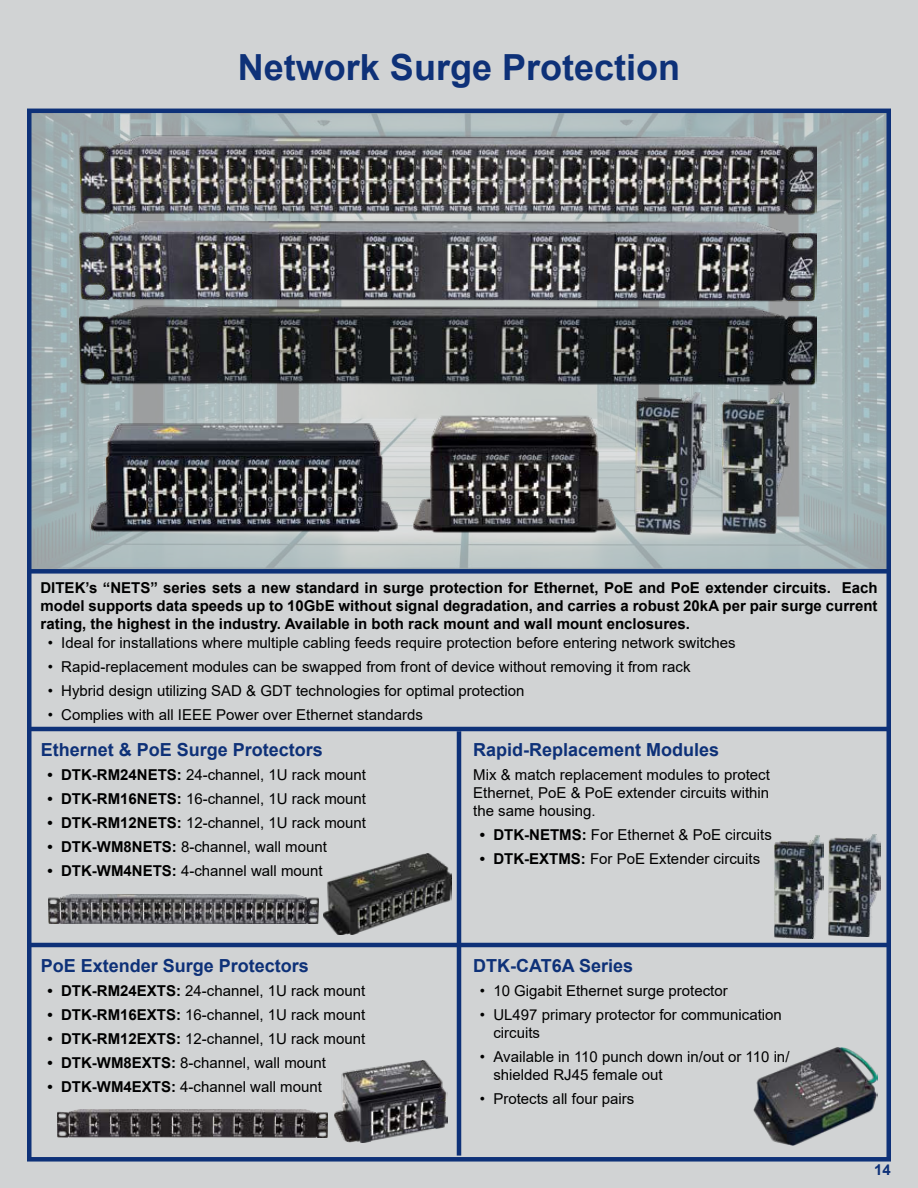
<style>
.page{position:relative;width:918px;height:1188px;background:#d1d3d4}
.page>*{position:absolute;margin:0;border:0;box-sizing:border-box;transform-origin:0 0}
.t1{font:700 36px "Arial";color:#0e3178}
.t2{font:700 18px "Arial";color:#0e3178}
.t3{font:15px/18px "Arial";color:#000}
.t4{font:700 15px/18px "Arial";color:#000;text-align:justify}
.t5{font:700 15px "Arial";color:#0e3178}
.s1{font-weight:700}
</style>
<div class="page">
<img style="left:33px;top:115px;width:852px;height:454px">
<div style="left:27px;top:109px;width:864px;height:1053px;border:5px solid #0e3178"></div>
<hr style="left:457px;top:731px;width:4px;height:425px;background:#0e3178">
<hr style="left:30px;top:943px;width:858px;height:4px;background:#0e3178">
<hr style="left:30px;top:727px;width:858px;height:4px;background:#0e3178">
<div style="left:30px;top:569px;width:858px;height:5px;background:#0e3178"></div>
<img style="left:79px;top:127px;width:737px;height:421px">
<img style="left:49px;top:894px;width:270px;height:29px">
<img style="left:58px;top:1109px;width:270px;height:29px">
<img style="left:335px;top:1060px;width:112px;height:82px">
<img style="left:324px;top:853px;width:128px;height:81px">
<img style="left:774px;top:836px;width:50px;height:102px">
<img style="left:829px;top:834px;width:51px;height:103px">
<img style="left:753px;top:1047px;width:125px;height:98px">
<h1 class="t1" style="left:238px;top:54px;width:444px">Network Surge Protection</h1>
<p class="t4" style="left:40px;top:580px;width:839px">DITEK’s “NETS” series sets a new standard in surge protection for Ethernet, PoE and PoE extender circuits. Each model supports data speeds up to 10GbE without signal degradation, and carries a robust 20kA per pair surge current rating, the highest in the industry. Available in both rack mount and wall mount enclosures.</p>
<p class="t3" style="left:48px;top:635px;width:689px">• Ideal for installations where multiple cabling feeds require protection before entering network switches</p>
<p class="t3" style="left:48px;top:659px;width:644px">• Rapid-replacement modules can be swapped from front of device without removing it from rack</p>
<p class="t3" style="left:48px;top:683px;width:478px">• Hybrid design utilizing SAD &amp; GDT technologies for optimal protection</p>
<p class="t3" style="left:48px;top:707px;width:377px">• Complies with all IEEE Power over Ethernet standards</p>
<p class="t2" style="left:41px;top:743px;width:284px">Ethernet &amp; PoE Surge Protectors</p>
<p class="t3" style="left:48px;top:767px;width:320px"><span class="s1">• DTK-RM24NETS:</span> 24-channel, 1U rack mount</p>
<p class="t3" style="left:48px;top:791px;width:320px"><span class="s1">• DTK-RM16NETS:</span> 16-channel, 1U rack mount</p>
<p class="t3" style="left:48px;top:815px;width:320px"><span class="s1">• DTK-RM12NETS:</span> 12-channel, 1U rack mount</p>
<p class="t3" style="left:48px;top:839px;width:281px"><span class="s1">• DTK-WM8NETS:</span> 8-channel, wall mount</p>
<p class="t3" style="left:48px;top:863px;width:277px"><span class="s1">• DTK-WM4NETS:</span> 4-channel wall mount</p>
<p class="t2" style="left:473px;top:743px;width:248px">Rapid-Replacement Modules</p>
<p class="t3" style="left:473px;top:767px;width:298px;text-align:justify">Mix &amp; match replacement modules to protect Ethernet, PoE &amp; PoE extender circuits within the same housing.</p>
<p class="t3" style="left:480px;top:827px;width:293px"><span class="s1">• DTK-NETMS:</span> For Ethernet &amp; PoE circuits</p>
<p class="t3" style="left:480px;top:851px;width:282px"><span class="s1">• DTK-EXTMS:</span> For PoE Extender circuits</p>
<p class="t2" style="left:41px;top:959px;width:270px">PoE Extender Surge Protectors</p>
<p class="t3" style="left:48px;top:983px;width:319px"><span class="s1">• DTK-RM24EXTS:</span> 24-channel, 1U rack mount</p>
<p class="t3" style="left:48px;top:1007px;width:319px"><span class="s1">• DTK-RM16EXTS:</span> 16-channel, 1U rack mount</p>
<p class="t3" style="left:48px;top:1031px;width:319px"><span class="s1">• DTK-RM12EXTS:</span> 12-channel, 1U rack mount</p>
<p class="t3" style="left:48px;top:1055px;width:280px"><span class="s1">• DTK-WM8EXTS:</span> 8-channel, wall mount</p>
<p class="t3" style="left:48px;top:1079px;width:276px"><span class="s1">• DTK-WM4EXTS:</span> 4-channel wall mount</p>
<p class="t2" style="left:473px;top:959px;width:162px">DTK-CAT6A Series</p>
<p class="t3" style="left:480px;top:983px;width:249px">• 10 Gigabit Ethernet surge protector</p>
<p class="t3" style="left:493px;top:1007px;width:290px;text-indent:-14px">• UL497 primary protector for communication circuits</p>
<p class="t3" style="left:493px;top:1049px;width:298px;text-indent:-14px">• Available in 110 punch down in/out or 110 in/ shielded RJ45 female out</p>
<p class="t3" style="left:480px;top:1091px;width:156px">• Protects all four pairs</p>
<p class="t5" style="left:874px;top:1164px;width:18px">14</p>
</div>
